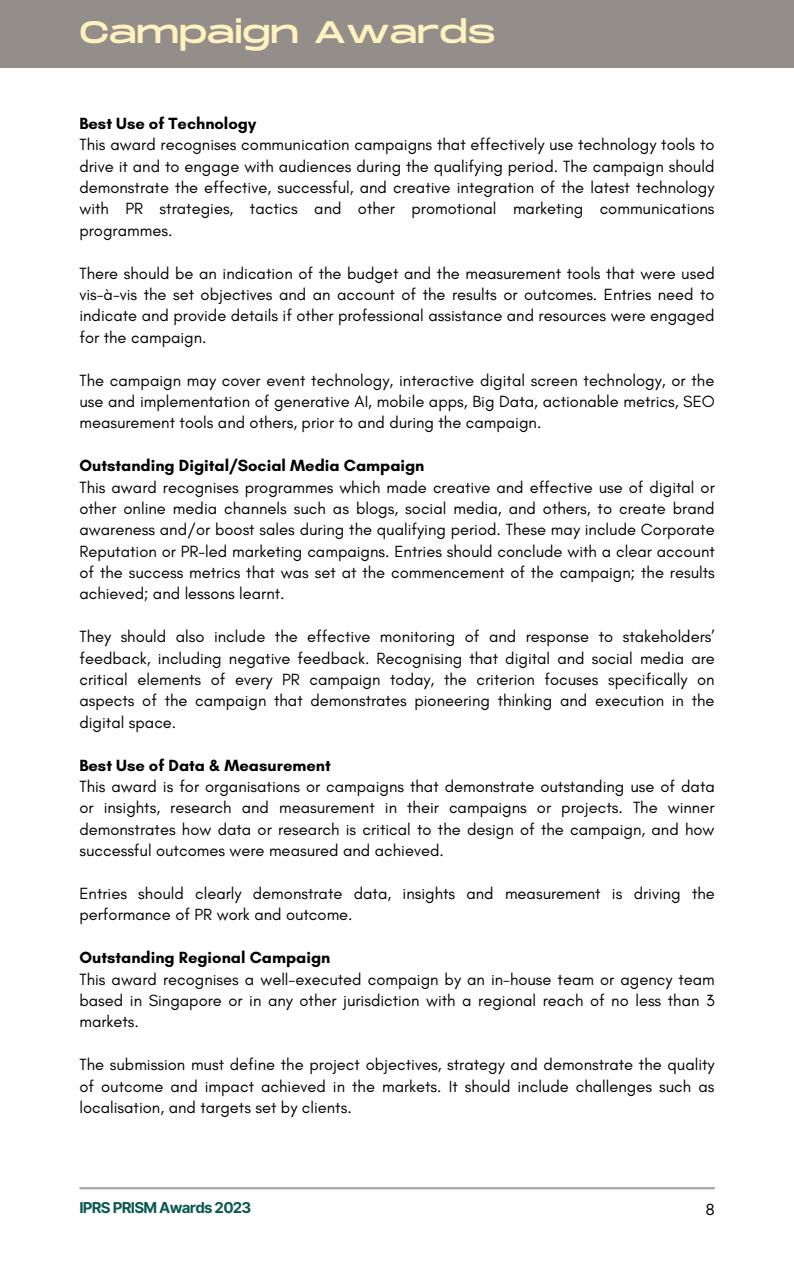
<style>
.page{position:relative;width:794px;height:1266px;background:#fff}
.page>*{position:absolute;margin:0;border:0;box-sizing:border-box;transform-origin:0 0}
.t1{font:30.97px "Monument Extended";color:#fff2be}
.t2{font:16.5px/21.4px "Glacial Indifference";color:#000;text-align:justify}
.t3{font:700 16.5px "Glacial Indifference";color:#000}
.t4{font:15.38px "Inter";color:#000}
.t5{font:700 15px "Inter";letter-spacing:-.05em;color:#0b5852}
</style>
<div class="page">
<div style="left:0;top:0;width:793px;height:68px;background:#938e89"></div>
<hr style="left:79px;top:1187px;width:635px;height:2px;background:#a6a6a6">
<p class="t1" style="left:79px;top:15px;width:417px">Campaign Awards</p>
<p class="t3" style="left:79px;top:113px;width:178px">Best Use of Technology</p>
<p class="t2" style="left:79px;top:134px;width:636px">This award recognises communication campaigns that effectively use technology tools to drive it and to engage with audiences during the qualifying period. The campaign should demonstrate the effective, successful, and creative integration of the latest technology with PR strategies, tactics and other promotional marketing communications programmes.</p>
<p class="t2" style="left:79px;top:262px;width:636px">There should be an indication of the budget and the measurement tools that were used vis-à-vis the set objectives and an account of the results or outcomes. Entries need to indicate and provide details if other professional assistance and resources were engaged for the campaign.</p>
<p class="t2" style="left:79px;top:369px;width:636px">The campaign may cover event technology, interactive digital screen technology, or the use and implementation of generative AI, mobile apps, Big Data, actionable metrics, SEO measurement tools and others, prior to and during the campaign.</p>
<p class="t3" style="left:79px;top:455px;width:346px">Outstanding Digital/Social Media Campaign</p>
<p class="t2" style="left:79px;top:476px;width:636px">This award recognises programmes which made creative and effective use of digital or other online media channels such as blogs, social media, and others, to create brand awareness and/or boost sales during the qualifying period. These may include Corporate Reputation or PR-led marketing campaigns. Entries should conclude with a clear account of the success metrics that was set at the commencement of the campaign; the results achieved; and lessons learnt.</p>
<p class="t2" style="left:79px;top:626px;width:636px">They should also include the effective monitoring of and response to stakeholders’ feedback, including negative feedback. Recognising that digital and social media are critical elements of every PR campaign today, the criterion focuses specifically on aspects of the campaign that demonstrates pioneering thinking and execution in the digital space.</p>
<p class="t3" style="left:79px;top:755px;width:253px">Best Use of Data &amp; Measurement</p>
<p class="t2" style="left:79px;top:775px;width:636px">This award is for organisations or campaigns that demonstrate outstanding use of data or insights, research and measurement in their campaigns or projects. The winner demonstrates how data or research is critical to the design of the campaign, and how successful outcomes were measured and achieved.</p>
<p class="t2" style="left:79px;top:882px;width:636px">Entries should clearly demonstrate data, insights and measurement is driving the performance of PR work and outcome.</p>
<p class="t3" style="left:79px;top:947px;width:252px">Outstanding Regional Campaign</p>
<p class="t2" style="left:79px;top:968px;width:636px">This award recognises a well-executed compaign by an in-house team or agency team based in Singapore or in any other jurisdiction with a regional reach of no less than 3 markets.</p>
<p class="t2" style="left:79px;top:1053px;width:636px">The submission must define the project objectives, strategy and demonstrate the quality of outcome and impact achieved in the markets. It should include challenges such as localisation, and targets set by clients.</p>
<p class="t5" style="left:79px;top:1198px;width:173px">IPRS PRISM Awards 2023</p>
<p class="t4" style="left:705px;top:1200px;width:11px">8</p>
</div>
